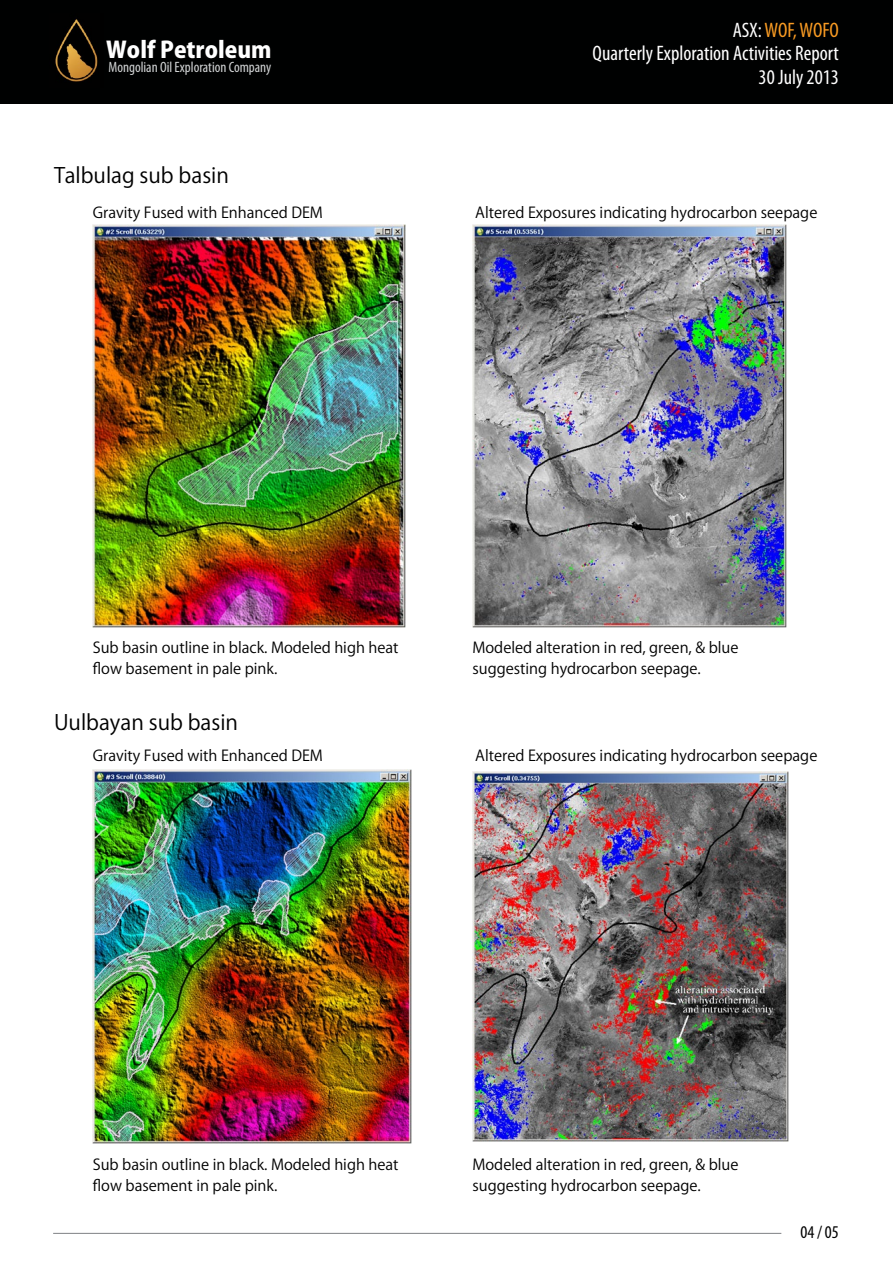
<style>
.page{position:relative;width:893px;height:1263px;background:#fff}
.page>*{position:absolute;margin:0;border:0;box-sizing:border-box;transform-origin:0 0}
.t1{font:800 22.5px "Koz Go Pr 6 N";color:#fff}
.t2{font:condensed 21px/23.2px "Myriad Pro";color:#fff;text-align:right}
.t3{font:21px "Koz Go Pr 6 N";color:#000}
.t4{font:condensed 18px "Myriad Pro";color:#000101}
.t5{font:15px/21px "Koz Go Pr 6 N";color:#000101}
.t6{font:condensed 15px "Myriad Pro";color:#d1d3d4}
.s1{color:#f99b23}
</style>
<div class="page">
<div style="left:0;top:0;width:893px;height:103px;background:#000101"></div>
<img style="left:55px;top:19px;width:43px;height:63px">
<img style="left:93px;top:225px;width:313px;height:402px">
<img style="left:472px;top:225px;width:314px;height:402px">
<img style="left:473px;top:771px;width:315px;height:371px">
<img style="left:93px;top:770px;width:318px;height:373px">
<hr style="left:53px;top:1233px;width:728px;height:1px;background:#808285">
<h1 class="t1" style="left:106px;top:38px;width:167px">Wolf Petroleum</h1>
<p class="t6" style="left:108px;top:58px;width:164px">Mongolian Oil Exploration Company</p>
<h2 class="t3" style="left:54px;top:164px;width:176px">Talbulag sub basin</h2>
<h2 class="t2" style="left:593px;top:18px;width:248px">ASX: <span class="s1">WOF, WOFO<br></span>Quarterly Exploration Activities Report<br>30 July 2013</h2>
<p class="t5" style="left:93px;top:202px;width:232px">Gravity Fused with Enhanced DEM</p>
<p class="t5" style="left:475px;top:202px;width:344px">Altered Exposures indicating hydrocarbon seepage</p>
<p class="t5" style="left:93px;top:637px;width:307px">Sub basin outline in black. Modeled high heat flow basement in pale pink.</p>
<h2 class="t3" style="left:54px;top:710px;width:186px">Uulbayan sub basin</h2>
<p class="t5" style="left:472px;top:637px;width:268px">Modeled alteration in red, green, &amp; blue suggesting hydrocarbon seepage.</p>
<p class="t5" style="left:93px;top:745px;width:232px">Gravity Fused with Enhanced DEM</p>
<p class="t5" style="left:475px;top:745px;width:344px">Altered Exposures indicating hydrocarbon seepage</p>
<p class="t5" style="left:93px;top:1154px;width:307px">Sub basin outline in black. Modeled high heat flow basement in pale pink.</p>
<p class="t5" style="left:472px;top:1154px;width:268px">Modeled alteration in red, green, &amp; blue suggesting hydrocarbon seepage.</p>
<p class="t4" style="left:800px;top:1221px;width:40px">04 / 05</p>
</div>
